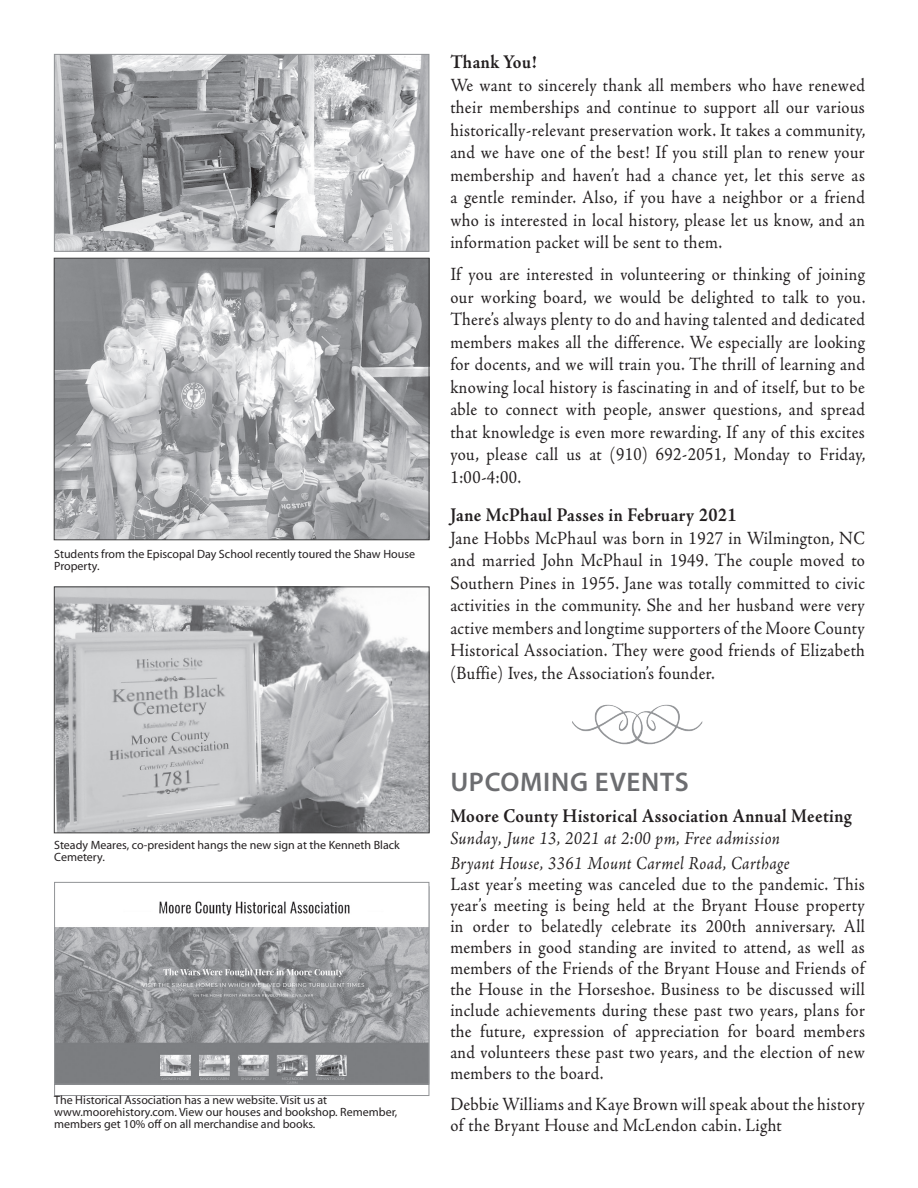
<style>
.page{position:relative;width:918px;height:1188px;background:#fff}
.page>*{position:absolute;margin:0;border:0;box-sizing:border-box;transform-origin:0 0}
.Body_Upcoming_Update{font:600 27px "Myriad Pro";letter-spacing:.025em;color:#6c6d70}
.Body_Upcoming_Update-2{font:700 19.5px "Adobe Jenson Pro";letter-spacing:.02em;color:#231f20;scale:.9 1}
.Body_Title{font:700 19.5px "Adobe Jenson Pro";letter-spacing:.02em;color:#231f20;scale:.9 1}
.Body{font:18.75px/22.5px "Adobe Jenson Pro";letter-spacing:.02em;color:#231f20;text-align:justify;scale:.9 1}
.Body_Date{font:italic 18.75px "Adobe Jenson Pro";letter-spacing:.02em;color:#231f20;scale:.9 1}
.t1{font:12px/12px "Myriad Pro";color:#231f20}
</style>
<div class="page">
<img style="left:56px;top:56px;width:371px;height:194px">
<div style="left:54px;top:54px;width:375px;height:198px;border:1px solid #919396"></div>
<img style="left:56px;top:260px;width:371px;height:278px">
<div style="left:54px;top:258px;width:375px;height:282px;border:1px solid #3e3e3f"></div>
<img style="left:56px;top:901px;width:371px;height:181px">
<div style="left:54px;top:882px;width:375px;height:202px;border:1px solid #919396"></div>
<img style="left:573px;top:704px;width:130px;height:40px">
<img style="left:56px;top:589px;width:371px;height:242px">
<div style="left:54px;top:587px;width:375px;height:246px;border:1px solid #3e3e3f"></div>
<p class="t1" style="left:54px;top:548px;width:362px">Students from the Episcopal Day School recently toured the Shaw House<br>Property.</p>
<p class="Body_Title" style="left:450px;top:51px;width:97px">Thank You!</p>
<p class="Body" style="left:450px;top:74px;width:463px">We want to sincerely thank all members who have renewed their memberships and continue to support all our various historically-relevant preservation work. It takes a community, and we have one of the best! If you still plan to renew your membership and haven’t had a chance yet, let this serve as a gentle reminder. Also, if you have a neighbor or a friend who is interested in local history, please let us know, and an information packet will be sent to them.</p>
<p class="Body" style="left:450px;top:263px;width:463px">If you are interested in volunteering or thinking of joining our working board, we would be delighted to talk to you.<br>There’s always plenty to do and having talented and dedicated members makes all the difference. We especially are looking for docents, and we will train you. The thrill of learning and knowing local history is fascinating in and of itself, but to be able to connect with people, answer questions, and spread that knowledge is even more rewarding. If any of this excites you, please call us at (910) 692-2051, Monday to Friday, 1:00-4:00.</p>
<p class="Body_Title" style="left:450px;top:504px;width:320px">Jane McPhaul Passes in February 2021</p>
<p class="Body" style="left:450px;top:527px;width:462px">Jane Hobbs McPhaul was born in 1927 in Wilmington, NC and married John McPhaul in 1949. The couple moved to Southern Pines in 1955. Jane was totally committed to civic activities in the community. She and her husband were very active members and longtime supporters of the Moore County Historical Association. They were good friends of Elizabeth (Buffie) Ives, the Association’s founder.</p>
<p class="t1" style="left:54px;top:839px;width:347px">Steady Meares, co-president hangs the new sign at the Kenneth Black<br>Cemetery.</p>
<p class="t1" style="left:54px;top:1094px;width:345px">The Historical Association has a new website. Visit us at www.moorehistory.com. View our houses and bookshop. Remember, members get 10% off on all merchandise and books.</p>
<p class="Body_Upcoming_Update" style="left:450px;top:765px;width:240px">UPCOMING EVENTS</p>
<p class="Body_Upcoming_Update-2" style="left:450px;top:805px;width:448px">Moore County Historical Association Annual Meeting</p>
<p class="Body_Date" style="left:450px;top:827px;width:368px">Sunday, June 13, 2021 at 2:00 pm, Free admission</p>
<p class="Body_Date" style="left:450px;top:853px;width:379px">Bryant House, 3361 Mount Carmel Road, Carthage</p>
<p class="Body" style="left:450px;top:874px;width:462px;line-height:21px">Last year’s meeting was canceled due to the pandemic. This year’s meeting is being held at the Bryant House property in order to belatedly celebrate its 200th anniversary. All members in good standing are invited to attend, as well as members of the Friends of the Bryant House and Friends of the House in the Horseshoe. Business to be discussed will include achievements during these past two years, plans for the future, expression of appreciation for board members and volunteers these past two years, and the election of new members to the board.</p>
<p class="Body" style="left:450px;top:1094px;width:462px;line-height:21px">Debbie Williams and Kaye Brown will speak about the history of the Bryant House and McLendon cabin. Light</p>
</div>
